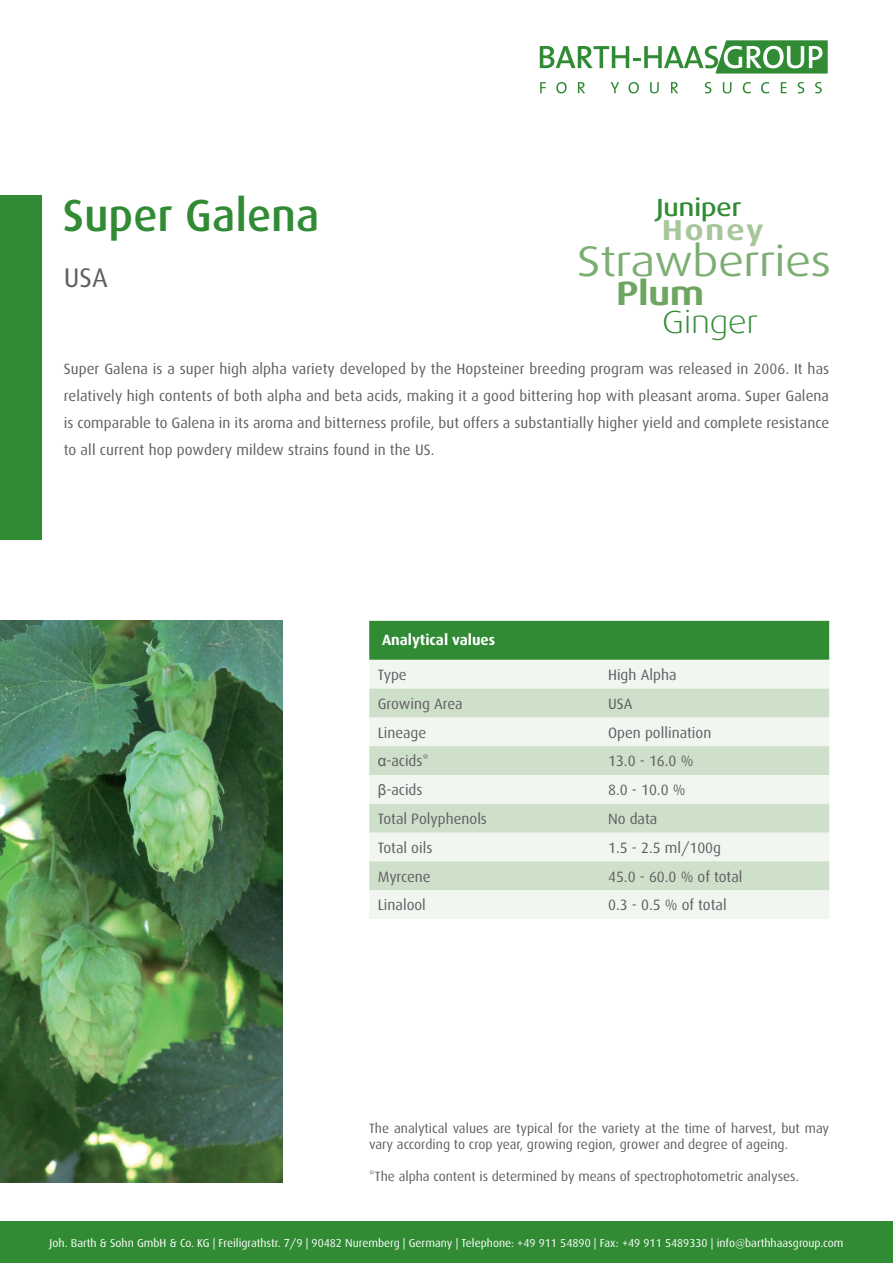
<style>
.page{position:relative;width:893px;height:1263px;background:#fff}
.page>*{position:absolute;margin:0;border:0;box-sizing:border-box;transform-origin:0 0}
.t1{font:500 45px "Dax";color:#318b34}
.t2{font:42.75px "Dax Wide";color:#7cae72}
.t3{font:700 33.75px "Dax Wide";color:#6fa562}
.t4{font:300 31.95px "Dax Wide";color:#318b34}
.t5{font:700 28.8px "Dax Wide";letter-spacing:.07em;color:#a7c69c}
.t6{font:27px "Dax";color:#5f5f62}
.t7{font:500 24.9px "Dax Wide";color:#318b34}
.t8{font:15px/27px "Dax";color:#5f5f62;text-align:justify}
.t9{font:700 15px "Dax";color:#fff}
.t10{font:13.5px/16.2px "Dax";color:#5f5f62}
.t11{font:11.55px "Dax";color:#fff}
.s1{font-family:"Arial"}
</style>
<div class="page">
<div style="left:369px;top:621px;width:460px;height:39px;background:#318b34"></div>
<div style="left:369px;top:660px;width:460px;height:259px;background:#f1f6f0"></div>
<svg style="left:369px;top:689px;width:460px;height:201px;fill:#cfe0ca"></svg>
<img style="left:0;top:621px;width:283px;height:561px">
<div style="left:0;top:195px;width:41px;height:344px;background:#318b34"></div>
<div style="left:0;top:1221px;width:893px;height:42px;background:#318b34"></div>
<svg style="left:540px;top:82px;width:6px;height:11px"></svg>
<svg style="left:556px;top:82px;width:11px;height:11px"></svg>
<svg style="left:578px;top:82px;width:7px;height:11px"></svg>
<svg style="left:611px;top:82px;width:8px;height:11px"></svg>
<svg style="left:628px;top:82px;width:11px;height:11px"></svg>
<svg style="left:650px;top:82px;width:9px;height:11px"></svg>
<svg style="left:671px;top:82px;width:7px;height:11px"></svg>
<svg style="left:705px;top:82px;width:6px;height:11px"></svg>
<svg style="left:723px;top:82px;width:8px;height:11px"></svg>
<svg style="left:743px;top:82px;width:8px;height:11px"></svg>
<svg style="left:761px;top:82px;width:8px;height:11px"></svg>
<svg style="left:781px;top:82px;width:5px;height:11px"></svg>
<svg style="left:798px;top:82px;width:6px;height:11px"></svg>
<svg style="left:815px;top:82px;width:7px;height:11px"></svg>
<svg style="left:540px;top:40px;width:287px;height:33px"></svg>
<h1 class="t1" style="left:63px;top:190px;width:258px">Super Galena</h1>
<h3 class="t6" style="left:64px;top:263px;width:46px">USA</h3>
<h3 class="t7" style="left:656px;top:193px;width:86px">Juniper</h3>
<h2 class="t2" style="left:577px;top:238px;width:255px">Strawberries</h2>
<h3 class="t3" style="left:617px;top:274px;width:89px">Plum</h3>
<h3 class="t4" style="left:662px;top:305px;width:97px">Ginger</h3>
<h3 class="t5" style="left:662px;top:214px;width:103px">Honey</h3>
<p class="t8" style="left:64px;top:356px;width:767px">Super Galena is a super high alpha variety developed by the Hopsteiner breeding program was released in 2006. It has relatively high contents of both alpha and beta acids, making it a good bittering hop with pleasant aroma. Super Galena is comparable to Galena in its aroma and bitterness profile, but offers a substantially higher yield and complete resistance to all current hop powdery mildew strains found in the US.</p>
<p class="t9" style="left:382px;top:632px;width:115px">Analytical values</p>
<p class="t8" style="left:378px;top:661px;width:30px">Type</p>
<p class="t8" style="left:608px;top:661px;width:70px">High Alpha</p>
<p class="t8" style="left:378px;top:690px;width:86px">Growing Area</p>
<p class="t8" style="left:608px;top:690px;width:26px">USA</p>
<p class="t8" style="left:378px;top:719px;width:50px">Lineage</p>
<p class="t8" style="left:608px;top:719px;width:105px">Open pollination</p>
<p class="t8" style="left:378px;top:748px;width:53px"><span class="s1">α</span>-acids*</p>
<p class="t8" style="left:608px;top:748px;width:87px">13.0 - 16.0 %</p>
<p class="t8" style="left:378px;top:777px;width:46px"><span class="s1">β</span>-acids</p>
<p class="t8" style="left:608px;top:777px;width:79px">8.0 - 10.0 %</p>
<p class="t8" style="left:378px;top:805px;width:111px">Total Polyphenols</p>
<p class="t8" style="left:608px;top:805px;width:51px">No data</p>
<p class="t8" style="left:378px;top:834px;width:56px">Total oils</p>
<p class="t8" style="left:608px;top:834px;width:115px">1.5 - 2.5 ml/100g</p>
<p class="t8" style="left:378px;top:863px;width:55px">Myrcene</p>
<p class="t8" style="left:608px;top:863px;width:136px">45.0 - 60.0 % of total</p>
<p class="t8" style="left:378px;top:892px;width:50px">Linalool</p>
<p class="t8" style="left:608px;top:892px;width:120px">0.3 - 0.5 % of total</p>
<p class="t10" style="left:369px;top:1120px;width:461px">The analytical values are typical for the variety at the time of harvest, but may vary according to crop year, growing region, grower and degree of ageing.</p>
<p class="t10" style="left:369px;top:1169px;width:431px">*The alpha content is determined by means of spectrophotometric analyses.</p>
<p class="t11" style="left:50px;top:1237px;width:795px">Joh. Barth &amp; Sohn GmbH &amp; Co. KG | Freiligrathstr. 7/9 | 90482 Nuremberg | Germany | Telephone: +49 911 54890 | Fax: +49 911 5489330 | info@barthhaasgroup.com</p>
</div>
